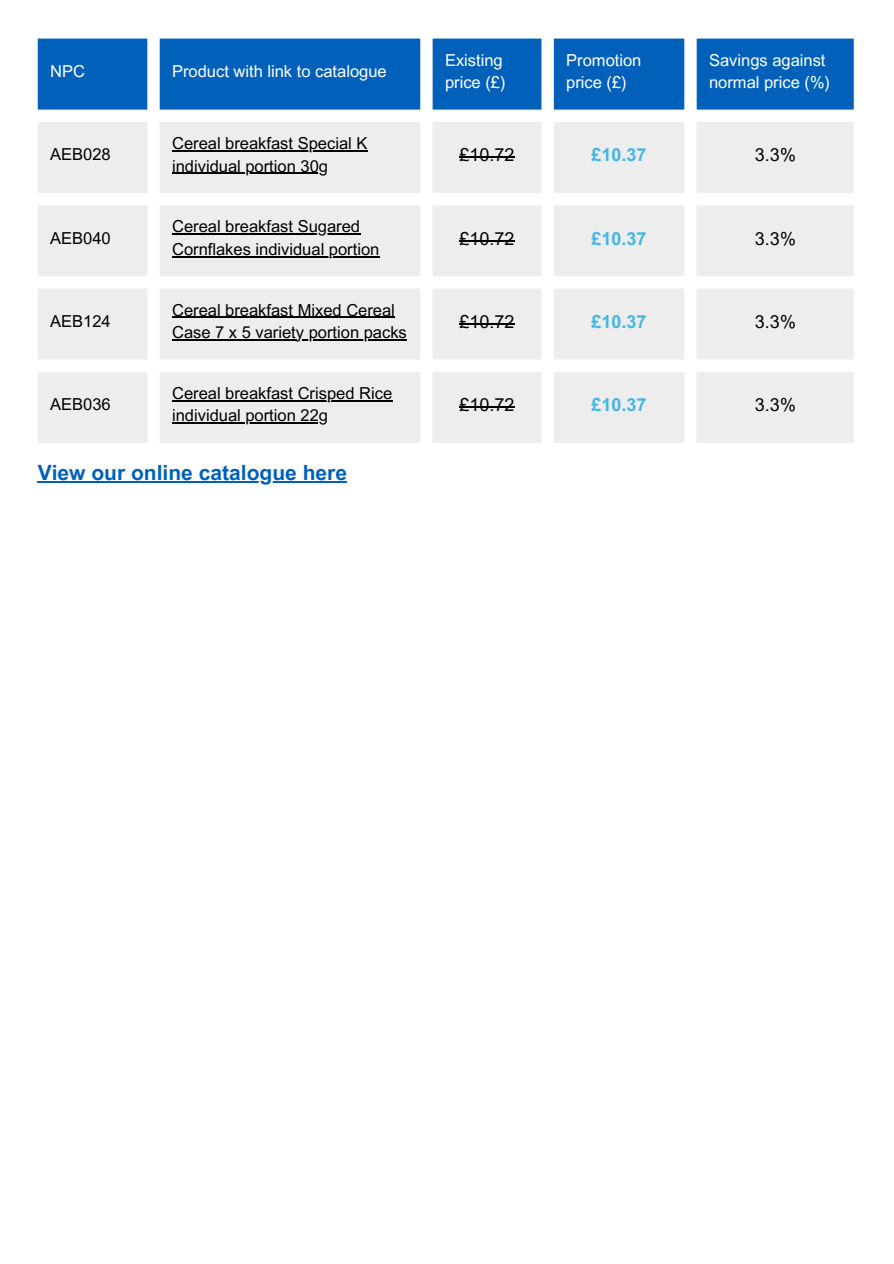
<style>
.page{position:relative;width:894px;height:1264px;background:#fff}
.page>*{position:absolute;margin:0;border:0;box-sizing:border-box;transform-origin:0 0}
.t1{font:700 21px "Arial MT Pro";color:#0161ba}
.t2{font:18px "Arial MT Pro";color:#000}
.t3{font:700 18px "Arial MT Pro";color:#41b6e6}
.t4{font:16.5px "Arial MT Pro";color:#000}
.t5{font:16.5px/22.5px "Arial MT Pro";color:#fff}
</style>
<div class="page">
<svg style="left:38px;top:39px;width:815px;height:71px;background:#116bbe"></svg>
<svg style="left:38px;top:122px;width:815px;height:321px;fill:#ededed"></svg>
<hr style="left:172px;top:150px;width:195px;height:1px;background:#000">
<hr style="left:172px;top:173px;width:156px;height:1px;background:#000">
<hr style="left:459px;top:157px;width:55px;height:1px;background:#000">
<hr style="left:172px;top:233px;width:188px;height:1px;background:#000">
<hr style="left:172px;top:256px;width:207px;height:1px;background:#000">
<hr style="left:459px;top:240px;width:55px;height:1px;background:#000">
<hr style="left:172px;top:317px;width:223px;height:1px;background:#000">
<hr style="left:172px;top:339px;width:235px;height:1px;background:#000">
<hr style="left:459px;top:323px;width:55px;height:1px;background:#000">
<hr style="left:172px;top:400px;width:220px;height:1px;background:#000">
<hr style="left:172px;top:422px;width:156px;height:1px;background:#000">
<hr style="left:459px;top:407px;width:55px;height:1px;background:#000">
<hr style="left:38px;top:481px;width:309px;height:1px;background:#0161ba">
<p class="t5" style="left:50px;top:62px;width:36px">NPC</p>
<p class="t5" style="left:172px;top:62px;width:216px">Product with link to catalogue</p>
<p class="t5" style="left:445px;top:51px;width:62px">Existing price (£)</p>
<p class="t5" style="left:566px;top:51px;width:77px">Promotion</p>
<p class="t5" style="left:566px;top:73px;width:62px">price (£)</p>
<p class="t5" style="left:708px;top:51px;width:122px">Savings against normal price (%)</p>
<p class="t4" style="left:50px;top:148px;width:62px">AEB028</p>
<p class="t4" style="left:50px;top:231px;width:62px">AEB040</p>
<p class="t4" style="left:50px;top:315px;width:62px">AEB124</p>
<p class="t4" style="left:50px;top:398px;width:62px">AEB036</p>
<p class="t4" style="left:172px;top:137px;width:197px">Cereal breakfast Special K</p>
<p class="t4" style="left:172px;top:159px;width:157px">individual portion 30g</p>
<p class="t4" style="left:172px;top:220px;width:189px">Cereal breakfast Sugared</p>
<p class="t4" style="left:172px;top:243px;width:209px">Cornflakes individual portion</p>
<p class="t4" style="left:172px;top:303px;width:224px">Cereal breakfast Mixed Cereal</p>
<p class="t4" style="left:172px;top:326px;width:236px">Case 7 x 5 variety portion packs</p>
<p class="t4" style="left:172px;top:387px;width:221px">Cereal breakfast Crisped Rice</p>
<h1 class="t4" style="left:172px;top:409px;width:157px">individual portion 22g</h1>
<p class="t1" style="left:38px;top:465px;width:311px">View our online catalogue here</p>
<p class="t2" style="left:459px;top:148px;width:57px">£10.72</p>
<p class="t3" style="left:591px;top:148px;width:57px">£10.37</p>
<p class="t2" style="left:754px;top:148px;width:43px">3.3%</p>
<p class="t2" style="left:459px;top:231px;width:57px">£10.72</p>
<p class="t3" style="left:591px;top:231px;width:57px">£10.37</p>
<p class="t2" style="left:754px;top:231px;width:43px">3.3%</p>
<p class="t2" style="left:459px;top:315px;width:57px">£10.72</p>
<p class="t3" style="left:591px;top:315px;width:57px">£10.37</p>
<p class="t2" style="left:754px;top:315px;width:43px">3.3%</p>
<p class="t2" style="left:459px;top:398px;width:57px">£10.72</p>
<p class="t3" style="left:591px;top:398px;width:57px">£10.37</p>
<p class="t2" style="left:754px;top:398px;width:43px">3.3%</p>
</div>
